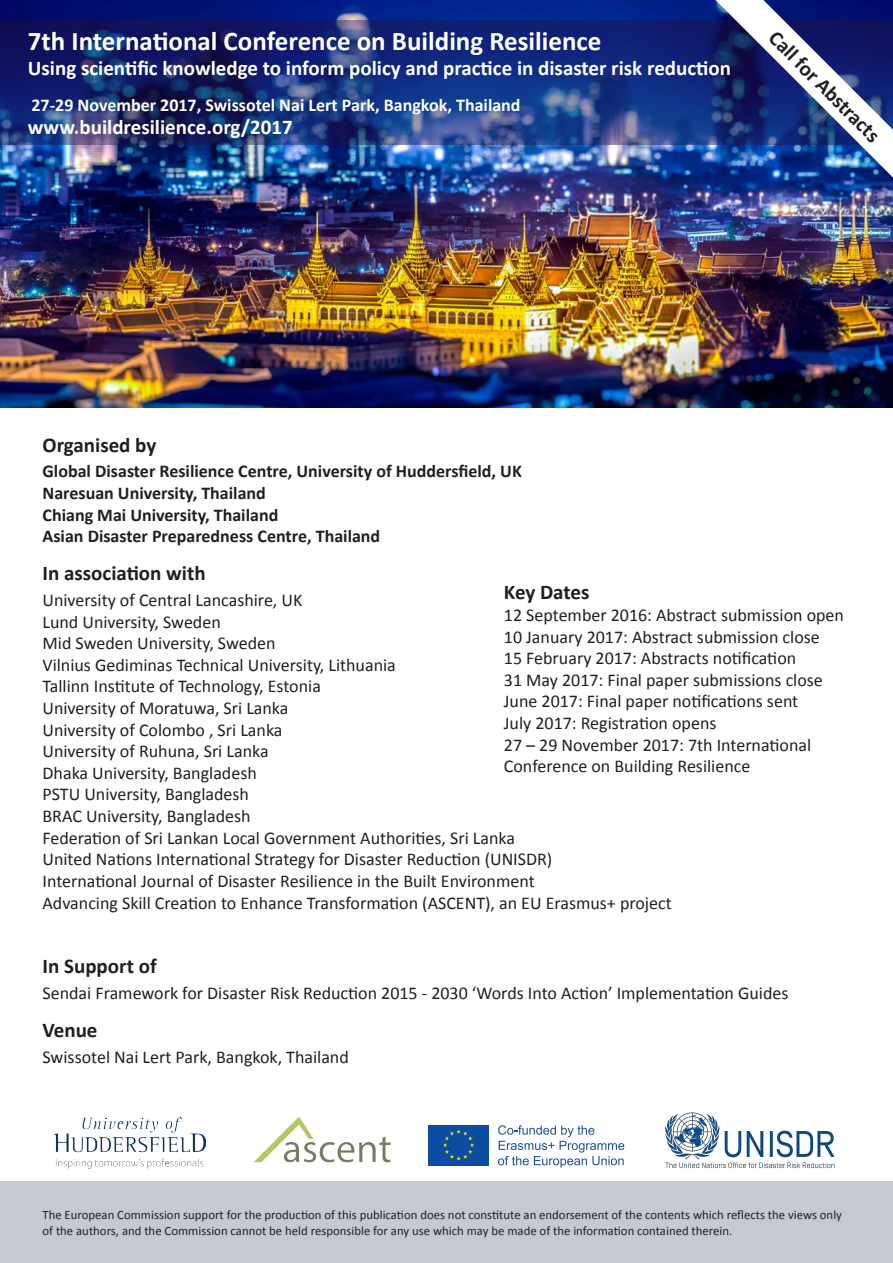
<style>
.page{position:relative;width:893px;height:1263px;background:#fff}
.page>*{position:absolute;margin:0;border:0;box-sizing:border-box;transform-origin:0 0}
.t1{font:700 27px "Calibri";color:#fff}
.t2{font:700 21px "Calibri";color:#fff}
.t3{font:700 21px "Calibri";color:#231f20}
.t4{font:18px "Calibri";color:#231f20}
.t5{font:700 18px "Calibri";color:#231f20}
.t6{font:700 18px "Calibri";color:#fff}
.t7{font:12.75px/15.3px "Calibri";color:#231f20}
</style>
<div class="page">
<img style="left:0;top:0;width:893px;height:407px">
<svg style="left:0;top:21px;width:715px;height:124px;background:#1a2e77"></svg>
<img style="left:715px;top:0;width:178px;height:178px">
<div style="left:0;top:1181px;width:893px;height:82px;background:#c4c9d2"></div>
<img style="left:665px;top:1112px;width:169px;height:57px">
<img style="left:253px;top:1117px;width:138px;height:46px">
<img style="left:53px;top:1118px;width:152px;height:50px">
<div style="left:428px;top:1125px;width:61px;height:40px;background:#0d4da1"></div>
<svg style="left:443px;top:1129px;width:31px;height:31px"></svg>
<svg style="left:498px;top:1125px;width:126px;height:43px"></svg>
<p class="t1" style="left:28px;top:24px;width:575px">7th International Conference on Building Resilience</p>
<p class="t2" style="left:28px;top:55px;width:705px">Using scientific knowledge to inform policy and practice in disaster risk reduction</p>
<p class="t6" style="left:31px;top:94px;width:491px">27-29 November 2017, Swissotel Nai Lert Park, Bangkok, Thailand</p>
<p class="t2" style="left:28px;top:114px;width:266px">www.buildresilience.org/2017</p>
<p class="t3" style="left:782px;top:25px;width:149px;rotate:45deg">Call for Abstracts</p>
<p class="t3" style="left:43px;top:432px;width:115px">Organised by</p>
<p class="t5" style="left:43px;top:460px;width:481px">Global Disaster Resilience Centre, University of Huddersfield, UK</p>
<p class="t5" style="left:43px;top:482px;width:225px">Naresuan University, Thailand</p>
<p class="t5" style="left:43px;top:503px;width:237px">Chiang Mai University, Thailand</p>
<p class="t5" style="left:43px;top:525px;width:339px">Asian Disaster Preparedness Centre, Thailand</p>
<p class="t3" style="left:43px;top:560px;width:165px">In association with</p>
<p class="t4" style="left:43px;top:589px;width:261px">University of Central Lancashire, UK</p>
<p class="t4" style="left:43px;top:610px;width:180px">Lund University, Sweden</p>
<p class="t4" style="left:43px;top:632px;width:235px">Mid Sweden University, Sweden</p>
<p class="t4" style="left:43px;top:654px;width:355px">Vilnius Gediminas Technical University, Lithuania</p>
<p class="t4" style="left:43px;top:675px;width:280px">Tallinn Institute of Technology, Estonia</p>
<p class="t4" style="left:43px;top:697px;width:247px">University of Moratuwa, Sri Lanka</p>
<p class="t4" style="left:43px;top:718px;width:242px">University of Colombo , Sri Lanka</p>
<p class="t4" style="left:43px;top:740px;width:228px">University of Ruhuna, Sri Lanka</p>
<p class="t4" style="left:43px;top:762px;width:216px">Dhaka University, Bangladesh</p>
<p class="t4" style="left:43px;top:783px;width:208px">PSTU University, Bangladesh</p>
<p class="t4" style="left:43px;top:805px;width:210px">BRAC University, Bangladesh</p>
<p class="t4" style="left:43px;top:826px;width:474px">Federation of Sri Lankan Local Government Authorities, Sri Lanka</p>
<p class="t4" style="left:43px;top:848px;width:511px">United Nations International Strategy for Disaster Reduction (UNISDR)</p>
<p class="t4" style="left:43px;top:870px;width:494px">International Journal of Disaster Resilience in the Built Environment</p>
<p class="t4" style="left:43px;top:891px;width:631px">Advancing Skill Creation to Enhance Transformation (ASCENT), an EU Erasmus+ project</p>
<p class="t3" style="left:504px;top:579px;width:87px">Key Dates</p>
<p class="t4" style="left:504px;top:604px;width:342px">12 September 2016: Abstract submission open</p>
<p class="t4" style="left:504px;top:625px;width:317px">10 January 2017: Abstract submission close</p>
<p class="t4" style="left:504px;top:647px;width:294px">15 February 2017: Abstracts notification</p>
<p class="t4" style="left:504px;top:669px;width:320px">31 May 2017: Final paper submissions close</p>
<p class="t4" style="left:504px;top:690px;width:296px">June 2017: Final paper notifications sent</p>
<p class="t4" style="left:504px;top:712px;width:214px">July 2017: Registration opens</p>
<p class="t4" style="left:504px;top:733px;width:309px">27 – 29 November 2017: 7th International</p>
<p class="t4" style="left:504px;top:755px;width:248px">Conference on Building Resilience</p>
<p class="t3" style="left:43px;top:953px;width:116px">In Support of</p>
<p class="t4" style="left:43px;top:982px;width:747px">Sendai Framework for Disaster Risk Reduction 2015 - 2030 ‘Words Into Action’ Implementation Guides</p>
<p class="t3" style="left:43px;top:1017px;width:57px">Venue</p>
<p class="t4" style="left:43px;top:1046px;width:308px">Swissotel Nai Lert Park, Bangkok, Thailand</p>
<p class="t7" style="left:43px;top:1207px;width:801px">The European Commission support for the production of this publication does not constitute an endorsement of the contents which reflects the views only of the authors, and the Commission cannot be held responsible for any use which may be made of the information contained therein.</p>
</div>
